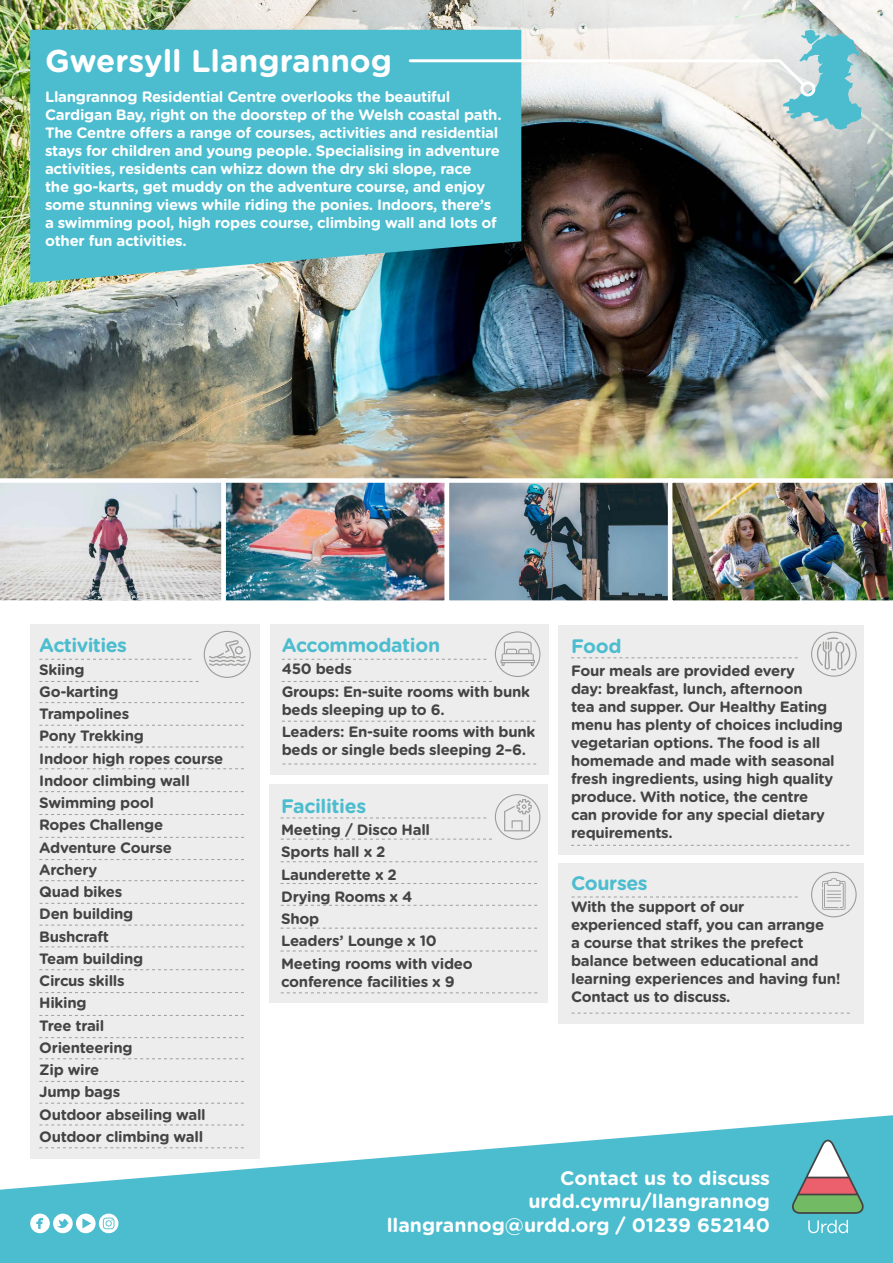
<style>
.page{position:relative;width:893px;height:1263px;background:#fff}
.page>*{position:absolute;margin:0;border:0;box-sizing:border-box;transform-origin:0 0}
.t1{font:700 31.5px "Gotham Rounded";color:#fff}
.t2{font:700 19.5px/23.4px "Gotham Rounded";color:#fff;text-align:right}
.t3{font:700 19.5px "Gotham Rounded";letter-spacing:-.02em;color:#4bbdcf}
.t4{font:700 15px/22.2px "Gotham Rounded";letter-spacing:-.02em;color:#454444}
.t5{font:700 15px/18px "Gotham Rounded";letter-spacing:-.02em;color:#fff}
</style>
<div class="page">
<img style="left:0;top:298px;width:893px;height:180px">
<img style="left:0;top:0;width:893px;height:298px">
<svg style="left:30px;top:30px;width:491px;height:253px;background:#4eb6c7"></svg>
<svg style="left:0;top:1115px;width:893px;height:148px;fill:#4bbdcf"></svg>
<svg style="left:808px;top:1220px;width:40px;height:13px"></svg>
<svg style="left:791px;top:1140px;width:73px;height:74px;background:#83aba3"></svg>
<img style="left:226px;top:483px;width:441px;height:117px">
<svg style="left:0;top:478px;width:221px;height:123px;background:#cfced1"></svg>
<div style="left:221px;top:478px;width:228px;height:127px;border:4px solid #fff"></div>
<div style="left:445px;top:478px;width:227px;height:127px;border:4px solid #fff"></div>
<img style="left:668px;top:478px;width:225px;height:127px">
<div style="left:30px;top:624px;width:229px;height:535px;background:#ededed"></div>
<div style="left:270px;top:624px;width:278px;height:150px;background:#ededed"></div>
<div style="left:558px;top:625px;width:306px;height:230px;background:#ededed"></div>
<div style="left:558px;top:863px;width:306px;height:161px;background:#ededed"></div>
<div style="left:270px;top:785px;width:278px;height:218px;background:#ededed"></div>
<svg style="left:39px;top:725px;width:205px;height:1px"></svg>
<svg style="left:39px;top:702px;width:205px;height:1px"></svg>
<svg style="left:39px;top:768px;width:205px;height:1px"></svg>
<svg style="left:39px;top:747px;width:205px;height:1px"></svg>
<svg style="left:39px;top:814px;width:205px;height:1px"></svg>
<svg style="left:39px;top:791px;width:205px;height:1px"></svg>
<svg style="left:39px;top:859px;width:205px;height:1px"></svg>
<svg style="left:39px;top:837px;width:205px;height:1px"></svg>
<svg style="left:40px;top:903px;width:204px;height:1px"></svg>
<svg style="left:40px;top:880px;width:204px;height:1px"></svg>
<svg style="left:40px;top:946px;width:204px;height:1px"></svg>
<svg style="left:39px;top:925px;width:205px;height:1px"></svg>
<svg style="left:39px;top:992px;width:205px;height:1px"></svg>
<svg style="left:39px;top:969px;width:205px;height:1px"></svg>
<svg style="left:39px;top:1037px;width:205px;height:1px"></svg>
<svg style="left:39px;top:1015px;width:205px;height:1px"></svg>
<svg style="left:39px;top:1081px;width:205px;height:1px"></svg>
<svg style="left:39px;top:1058px;width:205px;height:1px"></svg>
<svg style="left:39px;top:1125px;width:205px;height:1px"></svg>
<svg style="left:39px;top:1103px;width:205px;height:1px"></svg>
<svg style="left:39px;top:1147px;width:205px;height:1px"></svg>
<svg style="left:282px;top:721px;width:254px;height:1px"></svg>
<svg style="left:282px;top:764px;width:254px;height:1px"></svg>
<svg style="left:281px;top:861px;width:256px;height:1px"></svg>
<svg style="left:281px;top:905px;width:256px;height:1px"></svg>
<svg style="left:281px;top:883px;width:256px;height:1px"></svg>
<svg style="left:281px;top:951px;width:256px;height:1px"></svg>
<svg style="left:281px;top:928px;width:256px;height:1px"></svg>
<svg style="left:281px;top:992px;width:256px;height:1px"></svg>
<svg style="left:571px;top:657px;width:227px;height:1px"></svg>
<svg style="left:571px;top:845px;width:278px;height:1px"></svg>
<svg style="left:282px;top:631px;width:258px;height:51px"></svg>
<svg style="left:572px;top:897px;width:226px;height:1px"></svg>
<svg style="left:572px;top:1013px;width:278px;height:1px"></svg>
<svg style="left:281px;top:794px;width:259px;height:46px"></svg>
<svg style="left:811px;top:632px;width:46px;height:45px"></svg>
<svg style="left:811px;top:872px;width:46px;height:45px"></svg>
<svg style="left:30px;top:1213px;width:88px;height:20px"></svg>
<svg style="left:39px;top:631px;width:212px;height:51px"></svg>
<svg style="left:407px;top:30px;width:454px;height:100px"></svg>
<div style="left:800px;top:81px;width:15px;height:15px;border:3px solid #fff;border-radius:50%"></div>
<h1 class="t1" style="left:45px;top:37px;width:349px">Gwersyll Llangrannog</h1>
<p class="t5" style="left:45px;top:87px;width:458px">Llangrannog Residential Centre overlooks the beautiful Cardigan Bay, right on the doorstep of the Welsh coastal path.<br>The Centre offers a range of courses, activities and residential stays for children and young people. Specialising in adventure activities, residents can whizz down the dry ski slope, race<br>the go-karts, get muddy on the adventure course, and enjoy some stunning views while riding the ponies. Indoors, there’s a swimming pool, high ropes course, climbing wall and lots of other fun activities.</p>
<h2 class="t3" style="left:39px;top:631px;width:89px">Activities</h2>
<p class="t4" style="left:39px;top:658px;width:186px">Skiing<br>Go-karting<br>Trampolines<br>Pony Trekking<br>Indoor high ropes course<br>Indoor climbing wall<br>Swimming pool<br>Ropes Challenge<br>Adventure Course<br>Archery<br>Quad bikes<br>Den building<br>Bushcraft<br>Team building<br>Circus skills<br>Hiking<br>Tree trail<br>Orienteering<br>Zip wire<br>Jump bags<br>Outdoor abseiling wall<br>Outdoor climbing wall</p>
<h2 class="t3" style="left:282px;top:631px;width:160px">Accommodation</h2>
<p class="t4" style="left:282px;top:657px;width:250px">450 beds<br>Groups: En-suite rooms with bunk</p>
<p class="t4" style="left:282px;top:697px;width:255px">beds sleeping up to 6.<br>Leaders: En-suite rooms with bunk</p>
<p class="t4" style="left:282px;top:738px;width:246px">beds or single beds sleeping 2–6.</p>
<h2 class="t3" style="left:281px;top:792px;width:86px">Facilities</h2>
<p class="t4" style="left:281px;top:818px;width:193px">Meeting / Disco Hall<br>Sports hall x 2<br>Launderette x 2<br>Drying Rooms x 4<br>Shop<br>Leaders’ Lounge x 10<br>Meeting rooms with video</p>
<p class="t4" style="left:281px;top:969px;width:175px">conference facilities x 9</p>
<h2 class="t3" style="left:571px;top:632px;width:52px">Food</h2>
<p class="t4" style="left:571px;top:661px;width:273px;line-height:18px">Four meals are provided every<br>day: breakfast, lunch, afternoon<br>tea and supper. Our Healthy Eating menu has plenty of choices including vegetarian options. The food is all homemade and made with seasonal fresh ingredients, using high quality produce. With notice, the centre<br>can provide for any special dietary requirements.</p>
<h2 class="t3" style="left:571px;top:869px;width:78px">Courses</h2>
<p class="t4" style="left:571px;top:897px;width:271px;line-height:18px">With the support of our<br>experienced staff, you can arrange<br>a course that strikes the prefect balance between educational and learning experiences and having fun!<br>Contact us to discuss.</p>
<h2 class="t2" style="left:387px;top:1165px;width:385px">Contact us to discuss urdd.cymru/llangrannog llangrannog@urdd.org / 01239 652140</h2>
</div>
